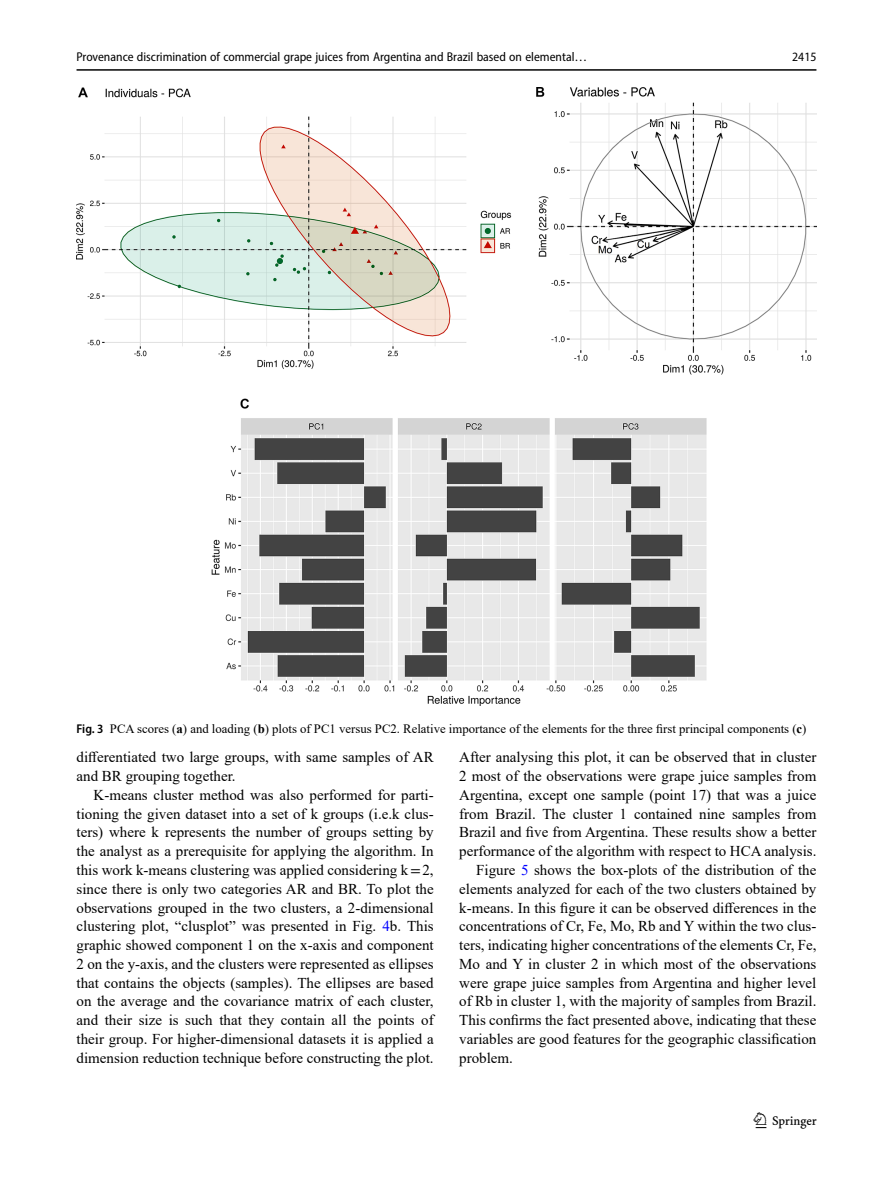
<style>
.page{position:relative;width:893px;height:1187px;background:#fff}
.page>*{position:absolute;margin:0;border:0;box-sizing:border-box;transform-origin:0 0}
.t1{font:22.5px "Springnew";color:#000}
.Body_Text_Indent{font:15px/18.8px "Times New Roman";color:#000;text-align:justify}
.Figure_Caption{font:12.75px "Times New Roman";color:#000}
.t2{font:semi-condensed 12.75px "Myriad Pro";color:#000}
.s1{font-family:"Myriad Pro";font-weight:600;font-stretch:semi-condensed}
.s2{font-weight:700}
.s3{font-family:"STIX"}
.s4{color:#00f}
</style>
<div class="page">
<hr style="left:77px;top:69px;width:739px;height:2px;background:#000">
<img style="left:77px;top:87px;width:739px;height:618px">
<p class="t2" style="left:77px;top:49px;width:512px">Provenance discrimination of commercial grape juices from Argentina and Brazil based on elemental…</p>
<p class="t2" style="left:792px;top:49px;width:26px">2415</p>
<p class="Figure_Caption" style="left:77px;top:719px;width:731px"><span class="s1">Fig. 3</span> PCA scores (<span class="s2">a</span>) and loading (<span class="s2">b</span>) plots of PC1 versus PC2. Relative importance of the elements for the three first principal components (<span class="s2">c</span>)</p>
<p class="Body_Text_Indent" style="left:77px;top:747px;width:359px">differentiated two large groups, with same samples of AR and BR grouping together.</p>
<p class="Body_Text_Indent" style="left:77px;top:785px;width:359px;text-indent:17px">K-means cluster method was also performed for parti&shy;tioning the given dataset into a set of k groups (i.e.k clus&shy;ters) where k represents the number of groups setting by the analyst as a prerequisite for applying the algorithm. In this work k-means clustering was applied considering k<span class="s3">=</span>2, since there is only two categories AR and BR. To plot the observations grouped in the two clusters, a 2-dimensional clustering plot, “clusplot” was presented in Fig. <span class="s4">4</span>b. This graphic showed component 1 on the x-axis and component 2 on the y-axis, and the clusters were represented as ellipses that contains the objects (samples). The ellipses are based on the average and the covariance matrix of each cluster, and their size is such that they contain all the points of their group. For higher-dimensional datasets it is applied a dimension reduction technique before constructing the plot.</p>
<p class="Body_Text_Indent" style="left:459px;top:747px;width:359px">After analysing this plot, it can be observed that in cluster 2 most of the observations were grape juice samples from Argentina, except one sample (point 17) that was a juice from Brazil. The cluster 1 contained nine samples from Brazil and five from Argentina. These results show a better performance of the algorithm with respect to HCA analysis.</p>
<p class="Body_Text_Indent" style="left:459px;top:860px;width:359px;text-indent:17px">Figure <span class="s4">5</span> shows the box-plots of the distribution of the elements analyzed for each of the two clusters obtained by k-means. In this figure it can be observed differences in the concentrations of Cr, Fe, Mo, Rb and Y within the two clus&shy;ters, indicating higher concentrations of the elements Cr, Fe, Mo and Y in cluster 2 in which most of the observations were grape juice samples from Argentina and higher level of Rb in cluster 1, with the majority of samples from Brazil.<br>This confirms the fact presented above, indicating that these variables are good features for the geographic classification problem.</p>
<h1 class="t1" style="left:756px;top:1107px;width:63px">1 3</h1>
</div>
